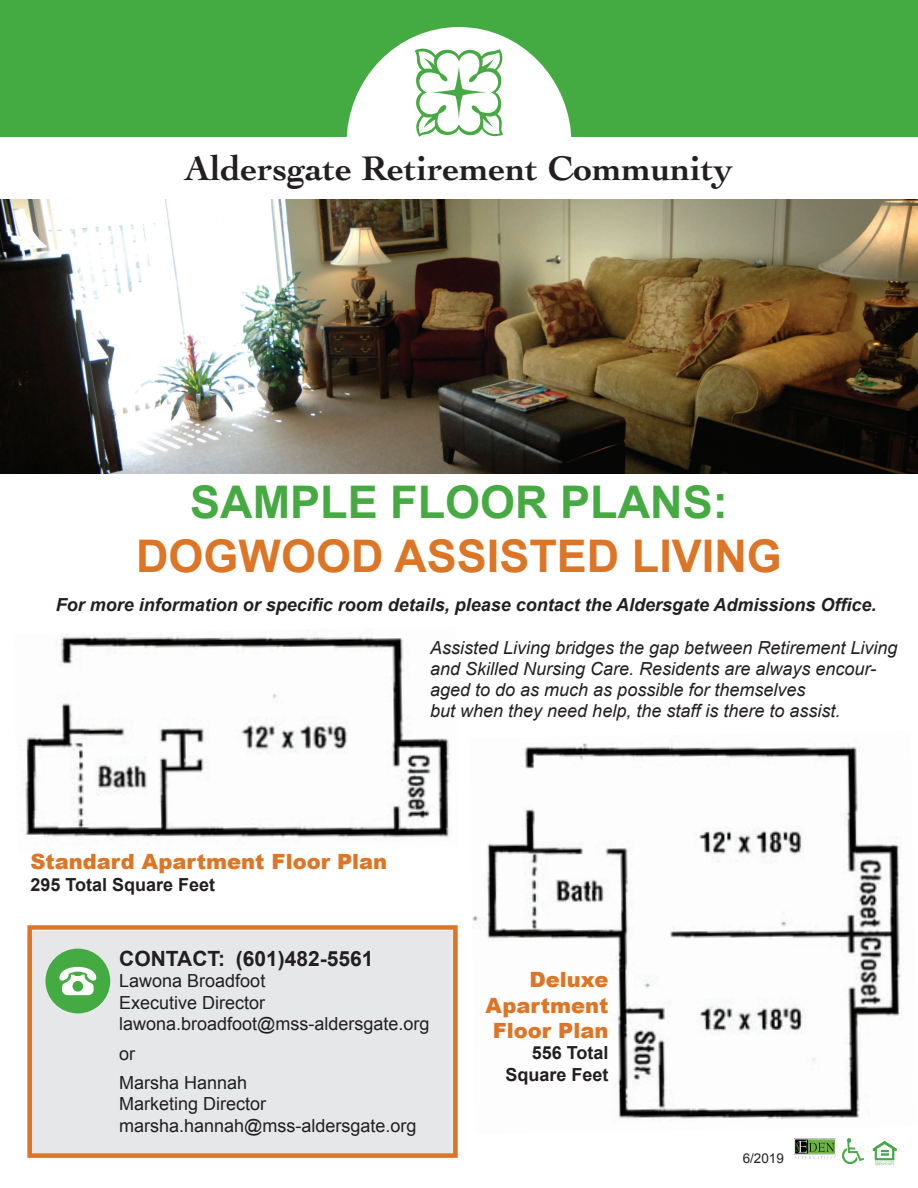
<style>
.page{position:relative;width:918px;height:1188px;background:#fff}
.page>*{position:absolute;margin:0;border:0;box-sizing:border-box;transform-origin:0 0}
.t1{font:700 45px "Arial";color:#dd7527}
.t2{font:700 45px "Arial";color:#46aa42}
.t3{font:700 36px "Cochin LT Std";color:#231f20}
.t4{font:900 21px/25.2px "Arial";color:#dd7527;text-align:right}
.t5{font:700 21px "Arial";color:#231f20}
.t6{font:italic 18px/21px "Arial";color:#231f20}
.t7{font:18px/21.6px "Arial";color:#231f20}
.t8{font:italic 700 18px "Arial";color:#231f20}
.t9{font:700 18px/21.6px "Arial";color:#231f20;text-align:right}
.t10{font:13.5px "Arial";color:#231f20}
</style>
<div class="page">
<img style="left:472px;top:743px;width:431px;height:377px">
<div style="left:0;top:0;width:918px;height:137px;background:#44aa42"></div>
<div style="left:346px;top:27px;width:226px;height:234px;background:#fff;border-radius:50%"></div>
<svg style="left:415px;top:49px;width:88px;height:88px"></svg>
<img style="left:0;top:200px;width:918px;height:273px">
<div style="left:27px;top:931px;width:431px;height:227px;background:#e6e7e9"></div>
<div style="left:27px;top:925px;width:431px;height:233px;border:4px solid #dd7527"></div>
<div style="left:45px;top:949px;width:65px;height:64px;background:#44aa42;border-radius:50%"></div>
<svg style="left:59px;top:967px;width:38px;height:28px"></svg>
<img style="left:25px;top:634px;width:425px;height:204px">
<img style="left:794px;top:1139px;width:42px;height:20px">
<img style="left:873px;top:1140px;width:23px;height:25px">
<img style="left:843px;top:1139px;width:21px;height:24px">
<h2 class="t3" style="left:185px;top:148px;width:550px">Aldersgate Retirement Community</h2>
<h1 class="t2" style="left:190px;top:470px;width:539px">SAMPLE FLOOR PLANS:</h1>
<h1 class="t1" style="left:136px;top:524px;width:647px">DOGWOOD ASSISTED LIVING</h1>
<p class="t8" style="left:56px;top:593px;width:822px">For more information or specific room details, please contact the Aldersgate Admissions Office.</p>
<p class="t6" style="left:430px;top:637px;width:469px">Assisted Living bridges the gap between Retirement Living and Skilled Nursing Care. Residents are always encour&shy;aged to do as much as possible for themselves<br>but when they need help, the staff is there to assist.</p>
<p class="t4" style="left:30px;top:848px;width:358px">Standard Apartment Floor Plan</p>
<p class="t9" style="left:30px;top:874px;width:186px">295 Total Square Feet</p>
<p class="t5" style="left:119px;top:944px;width:256px">CONTACT: (601)482-5561</p>
<p class="t7" style="left:119px;top:970px;width:312px">Lawona Broadfoot<br>Executive Director lawona.broadfoot@mss-aldersgate.org</p>
<p class="t7" style="left:119px;top:1039px;width:130px;line-height:29.1px">or<br>Marsha Hannah</p>
<p class="t7" style="left:119px;top:1093px;width:299px">Marketing Director marsha.hannah@mss-aldersgate.org</p>
<p class="t4" style="left:486px;top:967px;width:124px">Deluxe<br>Apartment<br>Floor Plan</p>
<p class="t9" style="left:505px;top:1043px;width:105px">556 Total<br>Square Feet</p>
<p class="t10" style="left:743px;top:1149px;width:43px">6/2019</p>
</div>
